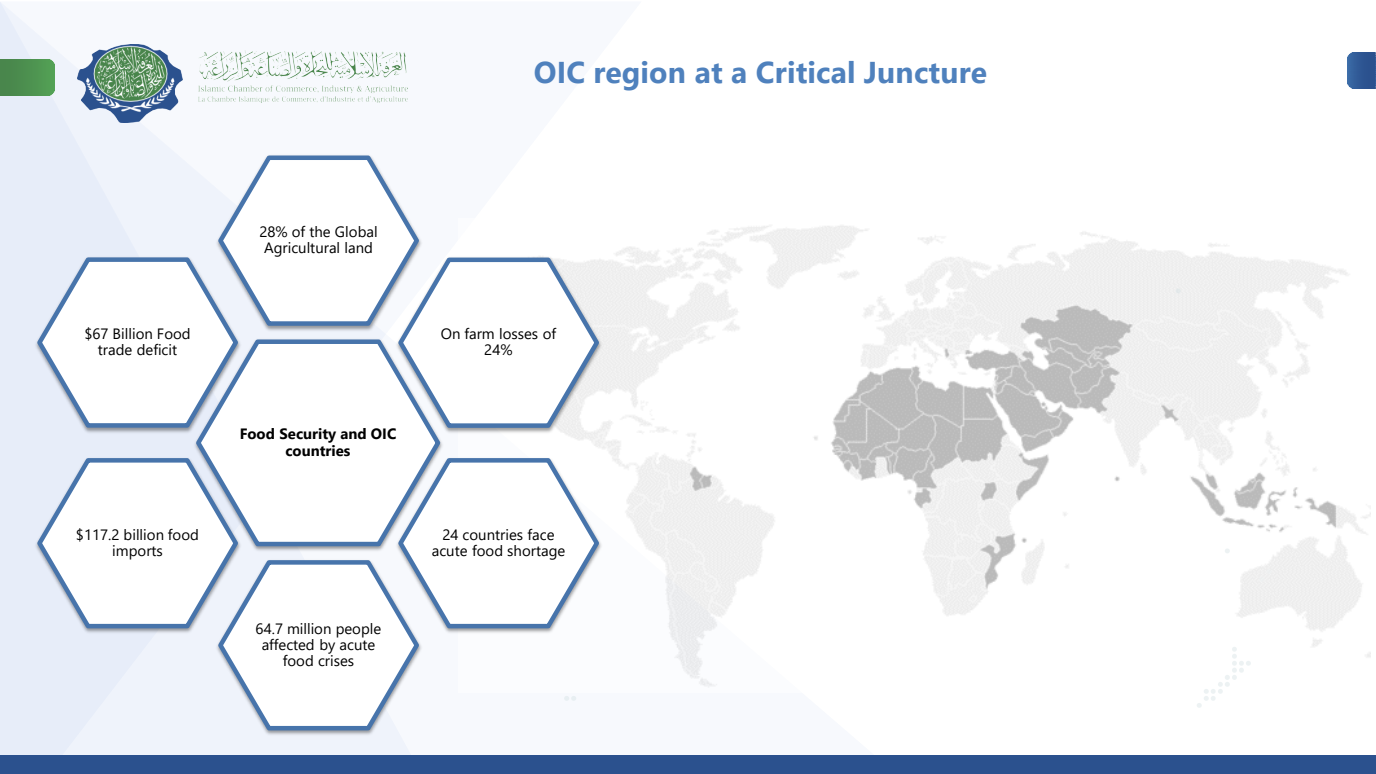
<style>
.page{position:relative;width:1376px;height:774px;background:#fff}
.page>*{position:absolute;margin:0;border:0;box-sizing:border-box;transform-origin:0 0}
.t1{font:700 30px "Segoe UI";letter-spacing:.005em;color:#4f81bd}
.t2{font:15px/16.2px "Segoe UI";color:#000;text-align:center}
.t3{font:700 15px/16.2px "Segoe UI";color:#000;text-align:center}
</style>
<div class="page">
<div style="left:0;top:2px;width:411px;height:753px;background:#eff3fb"></div>
<img style="left:568px;top:225px;width:803px;height:463px">
<svg style="left:1224px;top:548px;width:6px;height:5px"></svg>
<svg style="left:1259px;top:569px;width:13px;height:12px"></svg>
<svg style="left:1196px;top:647px;width:55px;height:61px"></svg>
<svg style="left:1175px;top:288px;width:5px;height:6px"></svg>
<div style="left:0;top:755px;width:1375px;height:19px;background:#2b518e"></div>
<img style="left:77px;top:44px;width:106px;height:79px">
<img style="left:198px;top:51px;width:210px;height:51px">
<img style="left:0;top:60px;width:54px;height:35px">
<img style="left:1347px;top:53px;width:28px;height:35px">
<svg style="left:192px;top:430px;width:251px;height:26px"></svg>
<img style="left:393px;top:255px;width:211px;height:180px">
<img style="left:213px;top:733px;width:198px;height:5px">
<svg style="left:33px;top:456px;width:569px;height:277px"></svg>
<img style="left:32px;top:255px;width:211px;height:180px">
<svg style="left:33px;top:153px;width:569px;height:277px"></svg>
<p class="t1" style="left:534px;top:44px;width:455px">OIC region at a Critical Juncture</p>
<p class="t2" style="left:84px;top:324px;width:108px">$67 Billion Food trade deficit</p>
<p class="t2" style="left:76px;top:525px;width:125px">$117.2 billion food imports</p>
<p class="t2" style="left:259px;top:222px;width:120px">28% of the Global<br>Agricultural land</p>
<p class="t3" style="left:240px;top:425px;width:158px">Food Security and OIC countries</p>
<p class="t2" style="left:255px;top:619px;width:127px">64.7 million people affected by acute food crises</p>
<p class="t2" style="left:441px;top:324px;width:117px">On farm losses of<br>24%</p>
<p class="t2" style="left:432px;top:525px;width:135px">24 countries face acute food shortage</p>
</div>
